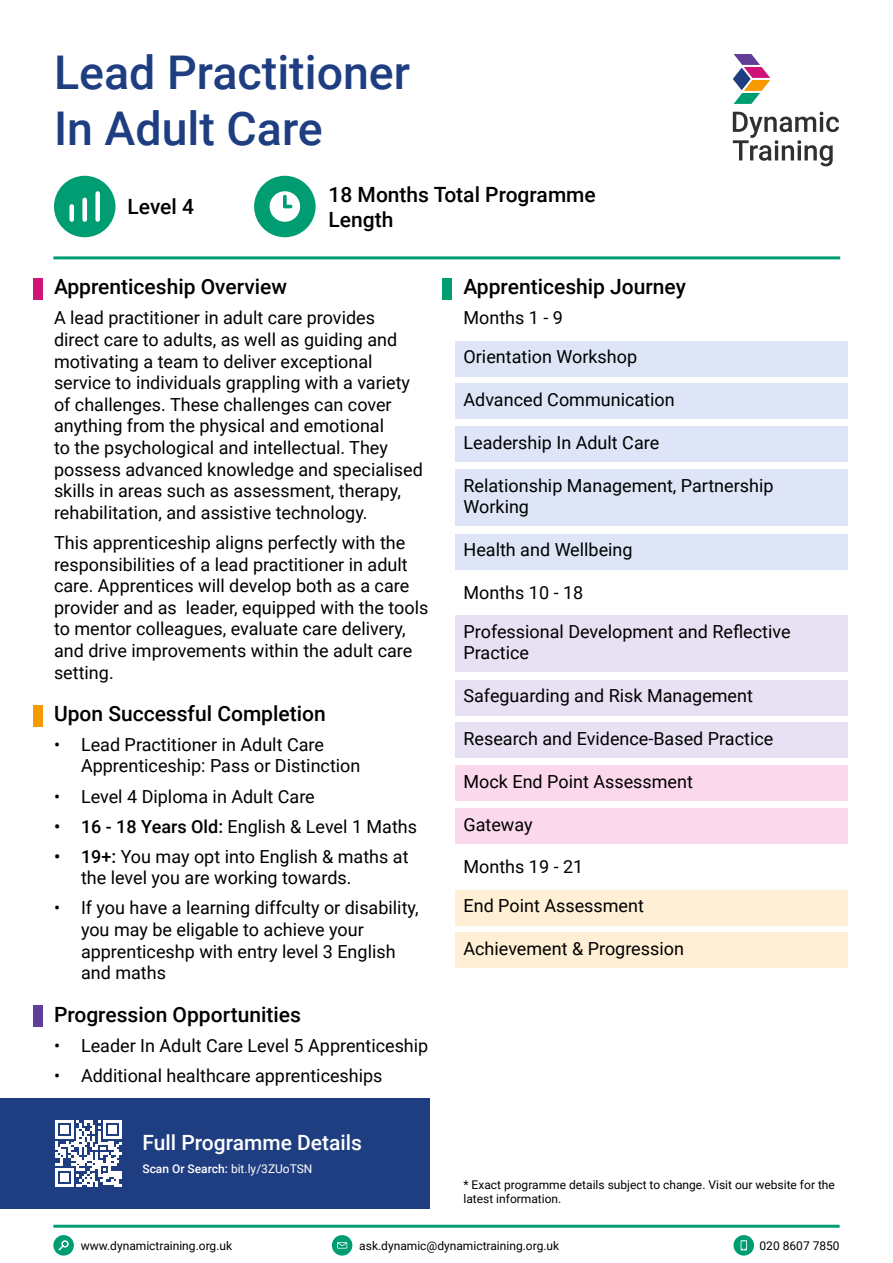
<style>
.page{position:relative;width:893px;height:1263px;background:#fff}
.page>*{position:absolute;margin:0;border:0;box-sizing:border-box;transform-origin:0 0}
.t1{font:500 46.5px/55.8px "Roboto";color:#1f3e81}
.t2{font:500 21px/25.2px "Roboto";color:#000}
.t3{font:500 21px "Roboto";color:#fff}
.t4{font:18px/21.6px "Roboto";color:#000}
.t5{font:12px/14.4px "Roboto";color:#000}
.t6{font:12px "Roboto";color:#fff}
.s1{font-weight:500}
</style>
<div class="page">
<hr style="left:53px;top:1225px;width:787px;height:3px;background:#009c72">
<svg style="left:53px;top:1235px;width:21px;height:20px"></svg>
<svg style="left:332px;top:1235px;width:20px;height:20px"></svg>
<svg style="left:733px;top:1235px;width:21px;height:20px"></svg>
<svg style="left:54px;top:176px;width:61px;height:61px"></svg>
<svg style="left:254px;top:176px;width:62px;height:61px"></svg>
<hr style="left:53px;top:256px;width:787px;height:3px;background:#009c72">
<div style="left:0;top:1099px;width:429px;height:110px;background:#1f3e81"></div>
<svg style="left:733px;top:112px;width:106px;height:54px"></svg>
<svg style="left:733px;top:54px;width:37px;height:50px"></svg>
<svg style="left:55px;top:1120px;width:67px;height:67px"></svg>
<div style="left:442px;top:279px;width:10px;height:21px;background:#009c72"></div>
<div style="left:455px;top:341px;width:392px;height:35px;background:#dde5f7"></div>
<div style="left:455px;top:384px;width:392px;height:35px;background:#dde5f7"></div>
<div style="left:455px;top:427px;width:392px;height:35px;background:#dde5f7"></div>
<div style="left:455px;top:470px;width:392px;height:56px;background:#dde5f7"></div>
<div style="left:455px;top:534px;width:392px;height:35px;background:#dde5f7"></div>
<div style="left:455px;top:615px;width:392px;height:57px;background:#e7e1f3"></div>
<div style="left:455px;top:680px;width:392px;height:35px;background:#e7e1f3"></div>
<div style="left:455px;top:723px;width:392px;height:35px;background:#e7e1f3"></div>
<div style="left:455px;top:766px;width:392px;height:35px;background:#fbd8eb"></div>
<div style="left:455px;top:809px;width:392px;height:35px;background:#fbd8eb"></div>
<div style="left:455px;top:890px;width:392px;height:35px;background:#ffefd4"></div>
<div style="left:455px;top:933px;width:392px;height:35px;background:#ffefd4"></div>
<div style="left:33px;top:279px;width:10px;height:21px;background:#cf1377"></div>
<div style="left:33px;top:705px;width:10px;height:21px;background:#f79a00"></div>
<div style="left:33px;top:1006px;width:10px;height:21px;background:#603e99"></div>
<h1 class="t1" style="left:54px;top:43px;width:358px">Lead Practitioner<br>In Adult Care</h1>
<p class="t2" style="left:128px;top:194px;width:68px">Level 4</p>
<p class="t2" style="left:329px;top:181px;width:269px">18 Months Total Programme<br>Length</p>
<p class="t2" style="left:54px;top:273px;width:235px">Apprenticeship Overview</p>
<p class="t4" style="left:54px;top:306px;width:370px">A lead practitioner in adult care provides direct care to adults, as well as guiding and motivating a team to deliver exceptional service to individuals grappling with a variety of challenges. These challenges can cover anything from the physical and emotional<br>to the psychological and intellectual. They possess advanced knowledge and specialised skills in areas such as assessment, therapy, rehabilitation, and assistive technology.</p>
<p class="t4" style="left:54px;top:531px;width:376px">This apprenticeship aligns perfectly with the responsibilities of a lead practitioner in adult care. Apprentices will develop both as a care provider and as leader, equipped with the tools to mentor colleagues, evaluate care delivery, and drive improvements within the adult care setting.</p>
<p class="t2" style="left:54px;top:700px;width:273px">Upon Successful Completion</p>
<p class="t4" style="left:81px;top:733px;width:281px;text-indent:-27px">• Lead Practitioner in Adult Care<br>Apprenticeship: Pass or Distinction</p>
<p class="t4" style="left:54px;top:785px;width:262px">• Level 4 Diploma in Adult Care</p>
<p class="t4" style="left:54px;top:815px;width:365px"><span class="s1">• 16 - 18 Years Old:</span> English &amp; Level 1 Maths</p>
<p class="t4" style="left:81px;top:845px;width:329px;text-indent:-27px"><span class="s1">• 19+:</span> You may opt into English &amp; maths at the level you are working towards.</p>
<p class="t4" style="left:81px;top:896px;width:339px;text-indent:-27px">• If you have a learning diffculty or disability, you may be eligable to achieve your apprenticeshp with entry level 3 English and maths</p>
<p class="t2" style="left:54px;top:1001px;width:248px">Progression Opportunities</p>
<p class="t4" style="left:54px;top:1034px;width:376px">• Leader In Adult Care Level 5 Apprenticeship</p>
<p class="t4" style="left:54px;top:1064px;width:330px">• Additional healthcare apprenticeships</p>
<p class="t3" style="left:142px;top:1128px;width:221px">Full Programme Details</p>
<p class="t6" style="left:142px;top:1160px;width:172px"><span class="s1">Scan Or Search:</span> bit.ly/3ZUoTSN</p>
<p class="t2" style="left:463px;top:273px;width:224px">Apprenticeship Journey</p>
<p class="t4" style="left:463px;top:298px;width:175px;line-height:38.5px">Months 1 - 9<br>Orientation Workshop</p>
<p class="t4" style="left:463px;top:388px;width:213px">Advanced Communication</p>
<p class="t4" style="left:463px;top:431px;width:197px">Leadership In Adult Care</p>
<p class="t4" style="left:463px;top:474px;width:312px">Relationship Management, Partnership<br>Working</p>
<p class="t4" style="left:463px;top:538px;width:171px">Health and Wellbeing</p>
<p class="t4" style="left:463px;top:573px;width:329px;line-height:38.5px">Months 10 - 18<br>Professional Development and Reflective</p>
<p class="t4" style="left:463px;top:641px;width:67px">Practice</p>
<p class="t4" style="left:463px;top:684px;width:291px">Safeguarding and Risk Management</p>
<p class="t4" style="left:463px;top:727px;width:311px">Research and Evidence-Based Practice</p>
<p class="t4" style="left:463px;top:770px;width:231px">Mock End Point Assessment</p>
<p class="t4" style="left:463px;top:813px;width:71px">Gateway</p>
<p class="t4" style="left:463px;top:847px;width:182px;line-height:38.5px">Months 19 - 21<br>End Point Assessment</p>
<p class="t4" style="left:463px;top:937px;width:222px">Achievement &amp; Progression</p>
<p class="t5" style="left:463px;top:1177px;width:373px">* Exact programme details subject to change. Visit our website for the latest information.</p>
<p class="t5" style="left:81px;top:1238px;width:153px">www.dynamictraining.org.uk</p>
<p class="t5" style="left:359px;top:1238px;width:201px">ask.dynamic@dynamictraining.org.uk</p>
<p class="t5" style="left:759px;top:1238px;width:82px">020 8607 7850</p>
</div>
